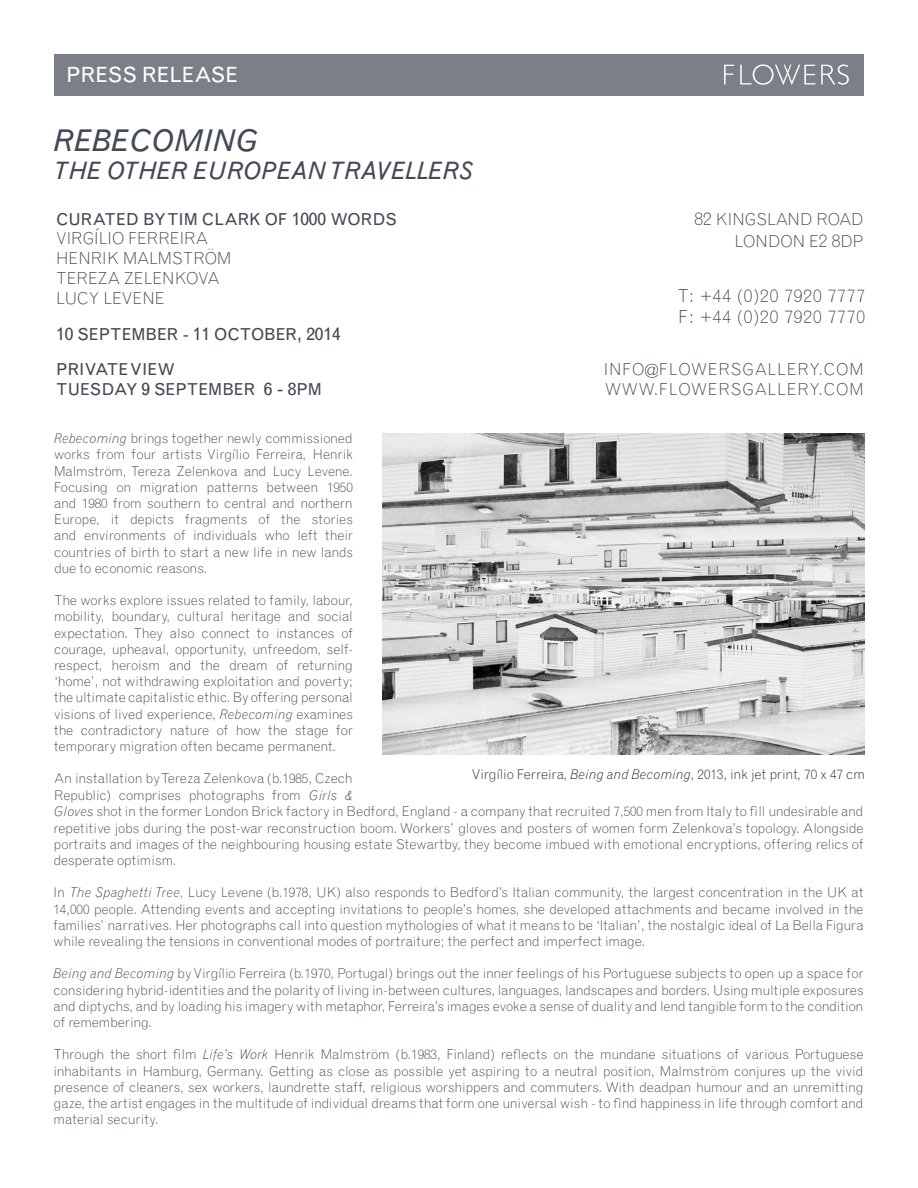
<style>
.page{position:relative;width:918px;height:1188px;background:#fff}
.page>*{position:absolute;margin:0;border:0;box-sizing:border-box;transform-origin:0 0}
.t1{font:italic 30px "Grotesque";color:#434a55}
.t2{font:italic 24px "Grotesque";color:#434a55}
.t3{font:21px "Grotesque";color:#fff}
.t4{font:300 18px "Grotesque MT Std";letter-spacing:.05em;color:#434a55}
.t5{font:16.5px "Grotesque";color:#434a55}
.t6{font:300 16.5px "Grotesque MT Std";color:#434a55}
.t7{font:300 16.5px "Grotesque MT Std";letter-spacing:.05em;color:#434a55}
.t8{font:300 13.5px/16.2px "Grotesque MT Std";letter-spacing:-.01em;color:#434a55;text-align:justify}
.t9{font:300 13.5px "Grotesque MT Std";letter-spacing:-.01em;color:#231f20}
.s1{font-size:18px}
.s2{font-style:italic}
</style>
<div class="page">
<div style="left:54px;top:54px;width:810px;height:41px;background:#7b8088"></div>
<svg style="left:724px;top:65px;width:10px;height:20px"></svg>
<svg style="left:821px;top:64px;width:28px;height:21px"></svg>
<svg style="left:740px;top:64px;width:75px;height:21px"></svg>
<img style="left:383px;top:433px;width:482px;height:322px">
<p class="t3" style="left:66px;top:63px;width:174px">PRESS RELEASE</p>
<p class="t1" style="left:54px;top:123px;width:206px">REBECOMING</p>
<p class="t2" style="left:54px;top:157px;width:422px">THE OTHER EUROPEAN TRAVELLERS</p>
<p class="t5" style="left:56px;top:209px;width:342px">CURATED BY TIM CLARK OF <span class="s1">1000</span> WORDS</p>
<p class="t6" style="left:56px;top:229px;width:153px">VIRGÍLIO FERREIRA</p>
<p class="t6" style="left:56px;top:248px;width:177px">HENRIK MALMSTRÖM</p>
<p class="t6" style="left:56px;top:268px;width:165px">TEREZA ZELENKOVA</p>
<p class="t6" style="left:56px;top:288px;width:110px">LUCY LEVENE</p>
<p class="t4" style="left:678px;top:284px;width:189px">T: +44 (0)20 7920 7777</p>
<p class="t4" style="left:679px;top:306px;width:188px">F: +44 (0)20 7920 7770</p>
<p class="t6" style="left:694px;top:209px;width:171px"><span class="s1">82</span> KINGSLAND ROAD</p>
<p class="t6" style="left:735px;top:231px;width:130px">LONDON E<span class="s1">2 8</span>DP</p>
<p class="t5" style="left:56px;top:325px;width:286px"><span class="s1">10</span> SEPTEMBER - <span class="s1">11</span> OCTOBER<span class="s1">, 2014</span></p>
<p class="t5" style="left:56px;top:360px;width:120px">PRIVATE VIEW</p>
<p class="t5" style="left:56px;top:380px;width:267px">TUESDAY <span class="s1">9</span> SEPTEMBER <span class="s1">6 - 8</span>PM</p>
<p class="t8" style="left:54px;top:430px;width:300px"><span class="s2">Rebecoming</span> brings together newly commissioned works from four artists Virgílio Ferreira, Henrik Malmström, Tereza Zelenkova and Lucy Levene.<br>Focusing on migration patterns between 1950 and 1980 from southern to central and northern Europe, it depicts fragments of the stories and environments of individuals who left their countries of birth to start a new life in new lands due to economic reasons.</p>
<p class="t8" style="left:54px;top:592px;width:300px">The works explore issues related to family, labour, mobility, boundary, cultural heritage and social expectation. They also connect to instances of courage, upheaval, opportunity, unfreedom, self&shy;respect, heroism and the dream of returning ‘home’, not withdrawing exploitation and poverty; the ultimate capitalistic ethic. By offering personal visions of lived experience, <span class="s2">Rebecoming</span> examines the contradictory nature of how the stage for temporary migration often became permanent.</p>
<p class="t8" style="left:54px;top:770px;width:300px">An installation by Tereza Zelenkova (b.1985, Czech<br>Republic) comprises photographs from <span class="s2">Girls &amp;</span></p>
<p class="t7" style="left:604px;top:360px;width:261px">INFO@FLOWERSGALLERY.COM</p>
<p class="t7" style="left:605px;top:379px;width:260px">WWW.FLOWERSGALLERY.COM</p>
<p class="t9" style="left:472px;top:766px;width:395px">Virgílio Ferreira, <span class="s2">Being and Becoming</span>, 2013, ink jet print, 70 x 47 cm</p>
<p class="t8" style="left:54px;top:803px;width:812px"><span class="s2">Gloves</span> shot in the former London Brick factory in Bedford, England - a company that recruited 7,500 men from Italy to fill undesirable and repetitive jobs during the post-war reconstruction boom. Workers’ gloves and posters of women form Zelenkova’s topology. Alongside portraits and images of the neighbouring housing estate Stewartby, they become imbued with emotional encryptions, offering relics of desperate optimism.</p>
<p class="t8" style="left:54px;top:884px;width:812px">In <span class="s2">The Spaghetti Tree</span>, Lucy Levene (b.1978, UK) also responds to Bedford’s Italian community, the largest concentration in the UK at 14,000 people. Attending events and accepting invitations to people’s homes, she developed attachments and became involved in the families’ narratives. Her photographs call into question mythologies of what it means to be ‘Italian’, the nostalgic ideal of La Bella Figura while revealing the tensions in conventional modes of portraiture; the perfect and imperfect image.</p>
<p class="t8" style="left:54px;top:965px;width:812px"><span class="s2">Being and Becoming</span> by Virgílio Ferreira (b.1970, Portugal) brings out the inner feelings of his Portuguese subjects to open up a space for considering hybrid-identities and the polarity of living in-between cultures, languages, landscapes and borders. Using multiple exposures and diptychs, and by loading his imagery with metaphor, Ferreira’s images evoke a sense of duality and lend tangible form to the condition of remembering.</p>
<p class="t8" style="left:54px;top:1046px;width:812px">Through the short film <span class="s2">Life’s Work</span> Henrik Malmström (b.1983, Finland) reflects on the mundane situations of various Portuguese inhabitants in Hamburg, Germany. Getting as close as possible yet aspiring to a neutral position, Malmström conjures up the vivid presence of cleaners, sex workers, laundrette staff, religious worshippers and commuters. With deadpan humour and an unremitting gaze, the artist engages in the multitude of individual dreams that form one universal wish - to find happiness in life through comfort and material security.</p>
</div>
